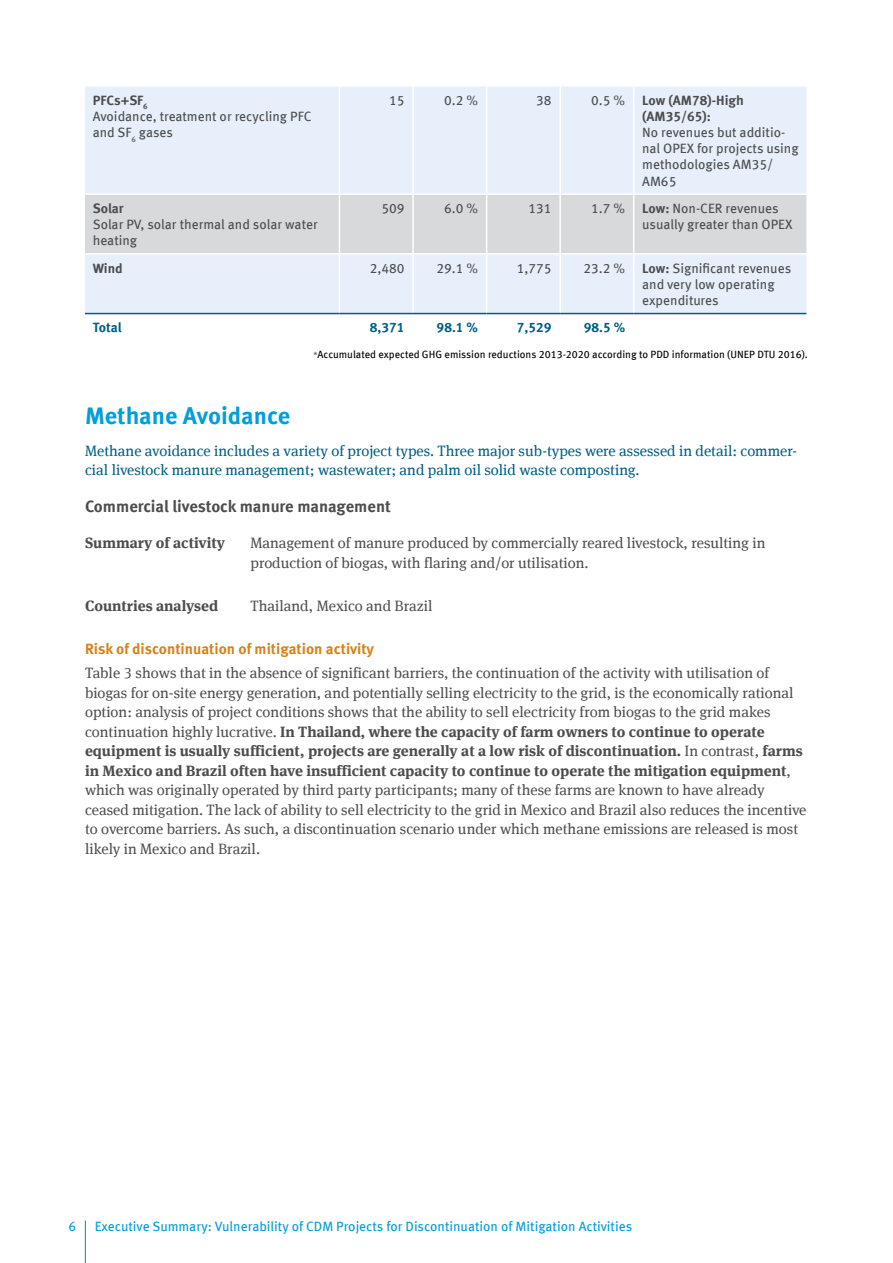
<style>
.page{position:relative;width:893px;height:1263px;background:#fff}
.page>*{position:absolute;margin:0;border:0;box-sizing:border-box;transform-origin:0 0}
.Überschrift_1{font:700 24px "Meta Offc";color:#009edb}
.Überschrift_4{font:700 16.5px "Meta Offc";letter-spacing:-.005em;color:#4d4d4f}
.Fließtext{font:15px/19.5px "Meta Serif Offc";color:#4d4d4f}
.Fließtext-2{font:15px/19.5px "Meta Serif Offc";color:#005e85}
.Überschrift_5{font:700 15px "Meta Offc";color:#d68119}
.Fließtext-3{font:700 15px "Meta Serif Offc";color:#4d4d4f}
.Tabelle{font:13.5px/16.2px "Meta Offc";color:#4d4d4f}
.t1{font:13.5px "Meta Offc";color:#009edb}
.Tabelle-2{font:700 13.5px/16.2px "Meta Offc";color:#4d4d4f}
.Tabelle_Schluss{font:700 13.5px "Meta Offc";color:#005e85}
.Tabellenzusatz{font:10.5px "Meta Offc";color:#000}
.s1{font-weight:700}
.s2{font-size:9px;color:#4d4d4f}
</style>
<div class="page">
<hr style="left:85px;top:1220px;width:1px;height:43px;background:#009edb">
<div style="left:85px;top:87px;width:721px;height:226px;background:#e7f0fa"></div>
<div style="left:85px;top:195px;width:721px;height:58px;background:#d7d9da"></div>
<hr style="left:339px;top:87px;width:1px;height:106px;background:#fff">
<hr style="left:412px;top:87px;width:2px;height:106px;background:#fff">
<hr style="left:486px;top:87px;width:1px;height:106px;background:#fff">
<hr style="left:559px;top:87px;width:2px;height:106px;background:#fff">
<hr style="left:633px;top:87px;width:1px;height:106px;background:#fff">
<hr style="left:83px;top:193px;width:256px;height:2px;background:#fff">
<hr style="left:339px;top:193px;width:74px;height:2px;background:#fff">
<hr style="left:339px;top:195px;width:1px;height:58px;background:#fff">
<hr style="left:413px;top:193px;width:74px;height:2px;background:#fff">
<hr style="left:412px;top:195px;width:2px;height:58px;background:#fff">
<hr style="left:487px;top:193px;width:73px;height:2px;background:#fff">
<hr style="left:486px;top:195px;width:1px;height:58px;background:#fff">
<hr style="left:560px;top:193px;width:74px;height:2px;background:#fff">
<hr style="left:559px;top:195px;width:2px;height:58px;background:#fff">
<hr style="left:634px;top:193px;width:174px;height:2px;background:#fff">
<hr style="left:633px;top:195px;width:1px;height:58px;background:#fff">
<hr style="left:83px;top:253px;width:256px;height:2px;background:#fff">
<hr style="left:339px;top:253px;width:74px;height:2px;background:#fff">
<hr style="left:339px;top:255px;width:1px;height:58px;background:#fff">
<hr style="left:413px;top:253px;width:74px;height:2px;background:#fff">
<hr style="left:412px;top:255px;width:2px;height:58px;background:#fff">
<hr style="left:487px;top:253px;width:73px;height:2px;background:#fff">
<hr style="left:486px;top:255px;width:1px;height:58px;background:#fff">
<hr style="left:560px;top:253px;width:74px;height:2px;background:#fff">
<hr style="left:559px;top:255px;width:2px;height:58px;background:#fff">
<hr style="left:634px;top:253px;width:174px;height:2px;background:#fff">
<hr style="left:633px;top:255px;width:1px;height:58px;background:#fff">
<svg style="left:85px;top:314px;width:721px;height:1px"></svg>
<hr style="left:85px;top:313px;width:254px;height:1px;background:#005e85">
<hr style="left:339px;top:313px;width:74px;height:1px;background:#005e85">
<hr style="left:413px;top:313px;width:74px;height:1px;background:#005e85">
<hr style="left:487px;top:313px;width:73px;height:1px;background:#005e85">
<hr style="left:560px;top:313px;width:74px;height:1px;background:#005e85">
<hr style="left:634px;top:313px;width:172px;height:1px;background:#005e85">
<p class="Tabelle-2" style="left:93px;top:92px;width:57px">PFCs+SF<sub>6</sub></p>
<p class="Tabelle" style="left:93px;top:108px;width:220px">Avoidance, treatment or recycling PFC and SF<sub>6</sub> gases</p>
<p class="Tabelle-2" style="left:93px;top:201px;width:33px">Solar</p>
<p class="Tabelle" style="left:93px;top:217px;width:226px">Solar PV, solar thermal and solar water heating</p>
<p class="Tabelle" style="left:389px;top:92px;width:17px">15</p>
<p class="Tabelle" style="left:444px;top:92px;width:35px">0.2 %</p>
<p class="Tabelle" style="left:536px;top:92px;width:17px">38</p>
<p class="Tabelle" style="left:591px;top:92px;width:35px">0.5 %</p>
<p class="Tabelle-2" style="left:642px;top:92px;width:103px">Low (AM78)-High (AM35/65):</p>
<p class="Tabelle" style="left:642px;top:125px;width:158px">No revenues but additio&shy;nal OPEX for projects using methodologies AM35/<br>AM65</p>
<p class="Tabelle" style="left:381px;top:200px;width:25px">509</p>
<p class="Tabelle" style="left:444px;top:200px;width:35px">6.0 %</p>
<p class="Tabelle" style="left:529px;top:200px;width:25px">131</p>
<p class="Tabelle" style="left:591px;top:200px;width:35px">1.7 %</p>
<p class="Tabelle" style="left:642px;top:200px;width:152px"><span class="s1">Low:</span> Non-CER revenues usually greater than OPEX</p>
<p class="Tabelle-2" style="left:93px;top:260px;width:32px">Wind</p>
<p class="Tabelle" style="left:370px;top:260px;width:36px">2,480</p>
<p class="Tabelle" style="left:436px;top:260px;width:43px">29.1 %</p>
<p class="Tabelle" style="left:517px;top:260px;width:36px">1,775</p>
<p class="Tabelle" style="left:584px;top:260px;width:43px">23.2 %</p>
<p class="Tabelle" style="left:642px;top:260px;width:150px"><span class="s1">Low:</span> Significant revenues and very low operating expenditures</p>
<p class="Tabelle_Schluss" style="left:93px;top:320px;width:30px">Total</p>
<p class="Tabelle_Schluss" style="left:370px;top:320px;width:36px">8,371</p>
<p class="Tabelle_Schluss" style="left:437px;top:320px;width:43px">98.1 %</p>
<p class="Tabelle_Schluss" style="left:517px;top:320px;width:36px">7,529</p>
<p class="Tabelle_Schluss" style="left:584px;top:320px;width:43px">98.5 %</p>
<p class="Tabellenzusatz" style="left:313px;top:349px;width:496px"><span class="s2">*</span>Accumulated expected GHG emission reductions 2013-2020 according to PDD information (UNEP DTU 2016).</p>
<h1 class="Überschrift_1" style="left:85px;top:401px;width:207px">Methane Avoidance</h1>
<p class="Fließtext-2" style="left:85px;top:441px;width:714px">Methane avoidance includes a variety of project types. Three major sub-types were assessed in detail: commer&shy;cial livestock manure management; wastewater; and palm oil solid waste composting.</p>
<h4 class="Überschrift_4" style="left:85px;top:497px;width:307px">Commercial livestock manure management</h4>
<p class="Fließtext-3" style="left:85px;top:534px;width:141px">Summary of activity</p>
<p class="Fließtext" style="left:250px;top:534px;width:516px">Management of manure produced by commercially reared livestock, resulting in production of biogas, with flaring and/or utilisation.</p>
<p class="Fließtext-3" style="left:85px;top:596px;width:135px">Countries analysed</p>
<p class="Fließtext" style="left:250px;top:596px;width:183px">Thailand, Mexico and Brazil</p>
<h5 class="Überschrift_5" style="left:85px;top:640px;width:291px">Risk of discontinuation of mitigation activity</h5>
<p class="Fließtext" style="left:85px;top:664px;width:723px">Table 3 shows that in the absence of significant barriers, the continuation of the activity with utilisation of biogas for on-site energy generation, and potentially selling electricity to the grid, is the economically rational option: analysis of project conditions shows that the ability to sell electricity from biogas to the grid makes continuation highly lucrative. <span class="s1">In Thailand, where the capacity of farm owners to continue to operate equipment is usually sufficient, projects are generally at a low risk of discontinuation.</span> In contrast, <span class="s1">farms in Mexico and Brazil often have insufficient capacity to continue to operate the mitigation equipment</span>, which was originally operated by third party participants; many of these farms are known to have already ceased mitigation. The lack of ability to sell electricity to the grid in Mexico and Brazil also reduces the incentive to overcome barriers. As such, a discontinuation scenario under which methane emissions are released is most likely in Mexico and Brazil.</p>
<p class="t1" style="left:68px;top:1218px;width:9px">6</p>
<p class="t1" style="left:95px;top:1218px;width:539px">Executive Summary: Vulnerability of CDM Projects for Discontinuation of Mitigation Activities</p>
</div>
